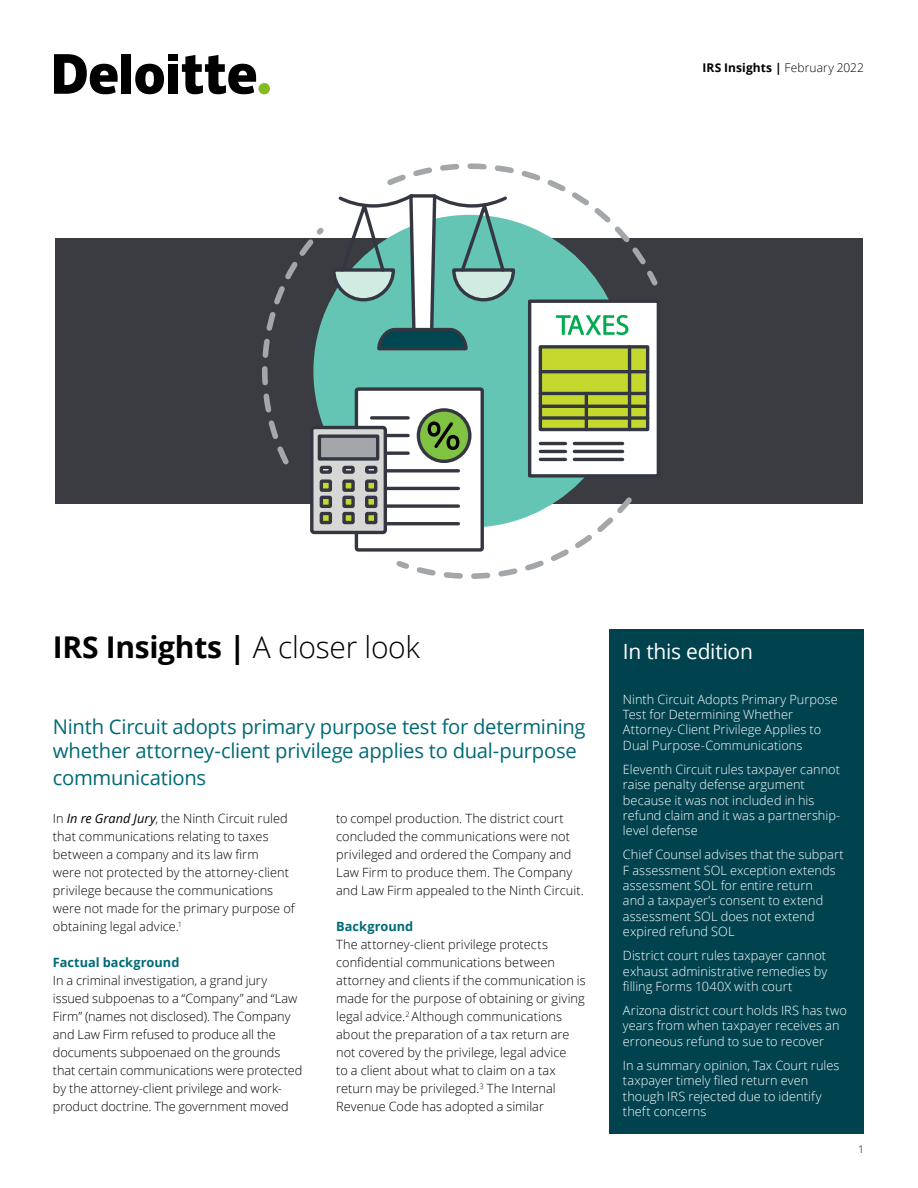
<style>
.page{position:relative;width:918px;height:1188px;background:#fff}
.page>*{position:absolute;margin:0;border:0;box-sizing:border-box;transform-origin:0 0}
.t1{font:700 30px "Open Sans";letter-spacing:-.01em;color:#000}
.t2{font:21px "Open Sans";letter-spacing:-.015em;color:#fff}
.t3{font:20.25px/24.3px "Open Sans";letter-spacing:-.015em;color:#006a77}
.t4{font:300 12.75px/18px "Open Sans";color:#000}
.t5{font:300 12.75px/15.3px "Open Sans";letter-spacing:.005em;color:#fff}
.t6{font:700 12.75px "Open Sans";letter-spacing:.005em;color:#006a77}
.t7{font:700 12px "Open Sans";letter-spacing:.01em;color:#000}
.t8{font:300 10.5px "Open Sans";color:#000}
.s1{font-weight:300}
.s2{font-weight:400;font-style:italic}
</style>
<div class="page">
<div style="left:259px;top:83px;width:11px;height:11px;background:#85bc22;border-radius:50%"></div>
<div style="left:121px;top:54px;width:10px;height:40px;background:#000"></div>
<svg style="left:135px;top:64px;width:29px;height:30px"></svg>
<div style="left:168px;top:64px;width:10px;height:30px;background:#000"></div>
<div style="left:168px;top:54px;width:10px;height:7px;background:#000"></div>
<svg style="left:182px;top:55px;width:74px;height:39px"></svg>
<svg style="left:54px;top:54px;width:64px;height:40px"></svg>
<div style="left:609px;top:630px;width:255px;height:504px;background:#00434f"></div>
<div style="left:55px;top:239px;width:807px;height:265px;background:#3a3c42"></div>
<svg style="left:396px;top:497px;width:236px;height:82px"></svg>
<div style="left:313px;top:215px;width:313px;height:313px;background:#65c5b4;border-radius:50%"></div>
<div style="left:530px;top:301px;width:128px;height:175px;background:#fff"></div>
<div style="left:528px;top:300px;width:132px;height:178px;border:3px solid #343741"></div>
<div style="left:356px;top:389px;width:126px;height:161px;background:#fff;border-radius:2px"></div>
<div style="left:355px;top:387px;width:129px;height:165px;border:3px solid #343741;border-radius:2px"></div>
<svg style="left:387px;top:469px;width:71px;height:4px"></svg>
<hr style="left:372px;top:487px;width:86px;height:3px;background:#343741">
<svg style="left:387px;top:504px;width:71px;height:4px"></svg>
<hr style="left:372px;top:522px;width:86px;height:3px;background:#343741">
<div style="left:312px;top:428px;width:73px;height:104px;background:#d7d8d6;border-radius:2px"></div>
<div style="left:310px;top:426px;width:77px;height:108px;border:3px solid #343741;border-radius:2px"></div>
<div style="left:321px;top:481px;width:9px;height:9px;background:#c4d82e"></div>
<div style="left:320px;top:479px;width:12px;height:13px;border:3px solid #343741"></div>
<div style="left:344px;top:481px;width:9px;height:9px;background:#c4d82e"></div>
<div style="left:342px;top:479px;width:13px;height:13px;border:3px solid #343741"></div>
<div style="left:367px;top:481px;width:9px;height:9px;background:#c4d82e"></div>
<div style="left:365px;top:479px;width:12px;height:13px;border:3px solid #343741"></div>
<div style="left:321px;top:497px;width:9px;height:9px;background:#c4d82e"></div>
<div style="left:320px;top:496px;width:12px;height:12px;border:3px solid #343741"></div>
<div style="left:344px;top:497px;width:9px;height:9px;background:#c4d82e"></div>
<div style="left:342px;top:496px;width:13px;height:12px;border:3px solid #343741"></div>
<div style="left:367px;top:497px;width:9px;height:9px;background:#c4d82e"></div>
<div style="left:365px;top:496px;width:12px;height:12px;border:3px solid #343741"></div>
<div style="left:321px;top:514px;width:9px;height:9px;background:#c4d82e"></div>
<div style="left:320px;top:512px;width:12px;height:12px;border:3px solid #343741"></div>
<div style="left:344px;top:514px;width:9px;height:9px;background:#c4d82e"></div>
<div style="left:342px;top:512px;width:13px;height:12px;border:3px solid #343741"></div>
<div style="left:367px;top:514px;width:9px;height:9px;background:#c4d82e"></div>
<div style="left:365px;top:512px;width:12px;height:12px;border:3px solid #343741"></div>
<div style="left:320px;top:466px;width:12px;height:8px;border:3px solid #343741"></div>
<div style="left:342px;top:466px;width:13px;height:8px;border:3px solid #343741"></div>
<div style="left:365px;top:466px;width:12px;height:8px;border:3px solid #343741"></div>
<svg style="left:262px;top:163px;width:398px;height:306px"></svg>
<p class="t7" style="left:702px;top:59px;width:163px">IRS Insights | <span class="s1">February 2022</span></p>
<h1 class="t1" style="left:53px;top:626px;width:369px">IRS Insights | <span class="s1">A closer look</span></h1>
<h2 class="t2" style="left:623px;top:637px;width:131px">In this edition</h2>
<p class="t5" style="left:623px;top:691px;width:216px">Ninth Circuit Adopts Primary Purpose Test for Determining Whether Attorney-Client Privilege Applies to Dual Purpose-Communications</p>
<p class="t5" style="left:623px;top:761px;width:219px">Eleventh Circuit rules taxpayer cannot raise penalty defense argument because it was not included in his refund claim and it was a partnership&shy;level defense</p>
<p class="t5" style="left:623px;top:847px;width:222px">Chief Counsel advises that the subpart<br>F assessment SOL exception extends assessment SOL for entire return<br>and a taxpayer’s consent to extend assessment SOL does not extend expired refund SOL</p>
<p class="t5" style="left:623px;top:948px;width:206px;text-align:justify">District court rules taxpayer cannot exhaust administrative remedies by filling Forms 1040X with court</p>
<p class="t5" style="left:623px;top:1003px;width:226px">Arizona district court holds IRS has two years from when taxpayer receives an erroneous refund to sue to recover</p>
<p class="t5" style="left:623px;top:1057px;width:218px">In a summary opinion, Tax Court rules taxpayer timely filed return even though IRS rejected due to identify theft concerns</p>
<h3 class="t3" style="left:53px;top:714px;width:534px">Ninth Circuit adopts primary purpose test for determining whether attorney-client privilege applies to dual-purpose</h3>
<h3 class="t3" style="left:53px;top:765px;width:155px">communications</h3>
<p class="t4" style="left:53px;top:809px;width:243px">In <span class="s2">In re Grand Jury</span>, the Ninth Circuit ruled that communications relating to taxes between a company and its law firm<br>were not protected by the attorney-client privilege because the communications were not made for the primary purpose of obtaining legal advice.<sup>1</sup></p>
<p class="t6" style="left:53px;top:953px;width:128px">Factual background</p>
<p class="t4" style="left:53px;top:971px;width:251px">In a criminal investigation, a grand jury issued subpoenas to a “Company” and “Law Firm” (names not disclosed). The Company and Law Firm refused to produce all the documents subpoenaed on the grounds that certain communications were protected by the attorney-client privilege and work&shy;product doctrine. The government moved</p>
<p class="t4" style="left:336px;top:809px;width:249px">to compel production. The district court concluded the communications were not privileged and ordered the Company and Law Firm to produce them. The Company and Law Firm appealed to the Ninth Circuit.</p>
<p class="t6" style="left:336px;top:917px;width:79px">Background</p>
<p class="t4" style="left:336px;top:935px;width:251px">The attorney-client privilege protects confidential communications between attorney and clients if the communication is made for the purpose of obtaining or giving legal advice.<sup>2</sup> Although communications about the preparation of a tax return are not covered by the privilege, legal advice<br>to a client about what to claim on a tax return may be privileged.<sup>3</sup> The Internal Revenue Code has adopted a similar</p>
<p class="t8" style="left:858px;top:1142px;width:7px">1</p>
</div>
